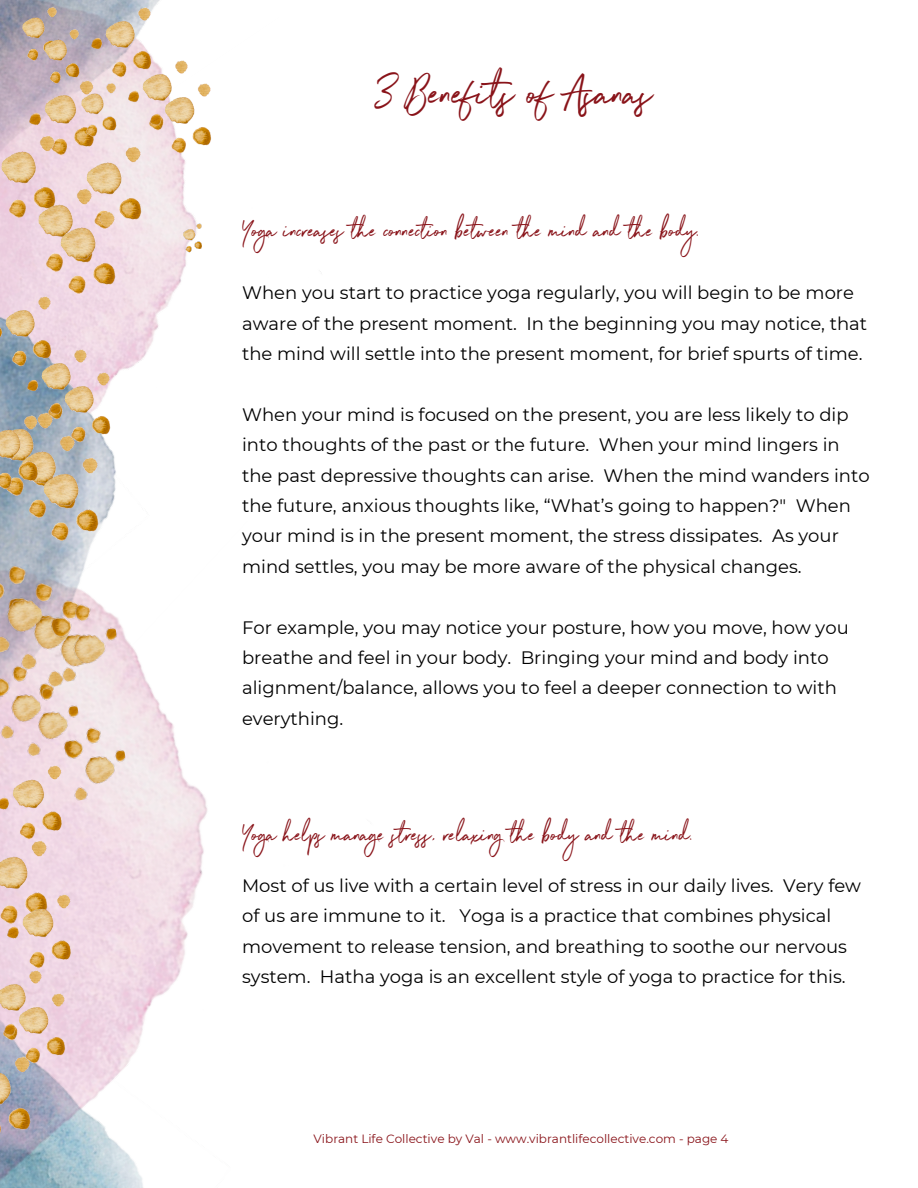
<style>
.page{position:relative;width:918px;height:1188px;background:#fff}
.page>*{position:absolute;margin:0;border:0;box-sizing:border-box;transform-origin:0 0}
.t1{font:48px "Northwell Clean";color:#891319}
.t2{font:27px "Northwell Clean";color:#891319}
.t3{font:18px/30.3px "Montserrat";color:#000}
.t4{font:12px "Montserrat";color:#891319}
</style>
<div class="page">
<img style="left:109px;top:0;width:77px;height:210px">
<img style="left:0;top:210px;width:321px;height:978px">
<img style="left:0;top:894px;width:7px;height:31px">
<img style="left:109px;top:6px;width:47px;height:72px">
<img style="left:7px;top:894px;width:69px;height:76px">
<img style="left:109px;top:145px;width:37px;height:86px">
<img style="left:128px;top:60px;width:60px;height:72px">
<img style="left:0;top:0;width:109px;height:894px">
<img style="left:0;top:764px;width:66px;height:77px">
<img style="left:59px;top:210px;width:61px;height:86px">
<img style="left:183px;top:223px;width:20px;height:30px">
<img style="left:151px;top:82px;width:61px;height:72px">
<img style="left:81px;top:82px;width:38px;height:55px">
<img style="left:0;top:412px;width:50px;height:85px">
<img style="left:0;top:296px;width:55px;height:72px">
<img style="left:20px;top:434px;width:61px;height:86px">
<img style="left:28px;top:349px;width:64px;height:72px">
<img style="left:0;top:414px;width:43px;height:77px">
<img style="left:43px;top:457px;width:60px;height:85px">
<img style="left:50px;top:371px;width:64px;height:72px">
<img style="left:55px;top:719px;width:77px;height:84px">
<img style="left:0;top:576px;width:75px;height:81px">
<img style="left:8px;top:684px;width:77px;height:74px">
<img style="left:41px;top:595px;width:83px;height:89px">
<img style="left:0;top:559px;width:49px;height:96px">
<img style="left:0;top:657px;width:59px;height:84px">
<img style="left:0;top:1055px;width:35px;height:86px">
<img style="left:0;top:970px;width:47px;height:72px">
<img style="left:5px;top:992px;width:64px;height:72px">
<h1 class="t1" style="left:376px;top:59px;width:279px">3 Benefits of Asanas</h1>
<h2 class="t2" style="left:242px;top:211px;width:459px">Yoga increases the connection between the mind and the body.</h2>
<p class="t3" style="left:242px;top:278px;width:627px">When you start to practice yoga regularly, you will begin to be more aware of the present moment. In the beginning you may notice, that the mind will settle into the present moment, for brief spurts of time.</p>
<p class="t3" style="left:242px;top:399px;width:629px">When your mind is focused on the present, you are less likely to dip into thoughts of the past or the future. When your mind lingers in the past depressive thoughts can arise. When the mind wanders into the future, anxious thoughts like, “What’s going to happen?" When your mind is in the present moment, the stress dissipates. As your mind settles, you may be more aware of the physical changes.</p>
<p class="t3" style="left:242px;top:612px;width:608px">For example, you may notice your posture, how you move, how you breathe and feel in your body. Bringing your mind and body into alignment/balance, allows you to feel a deeper connection to with everything.</p>
<h2 class="t2" style="left:242px;top:815px;width:452px">Yoga helps manage stress, relaxing the body and the mind.</h2>
<p class="t3" style="left:242px;top:870px;width:621px">Most of us live with a certain level of stress in our daily lives. Very few of us are immune to it. Yoga is a practice that combines physical movement to release tension, and breathing to soothe our nervous system. Hatha yoga is an excellent style of yoga to practice for this.</p>
<p class="t4" style="left:314px;top:1131px;width:416px">Vibrant Life Collective by Val - www.vibrantlifecollective.com - page 4</p>
</div>
